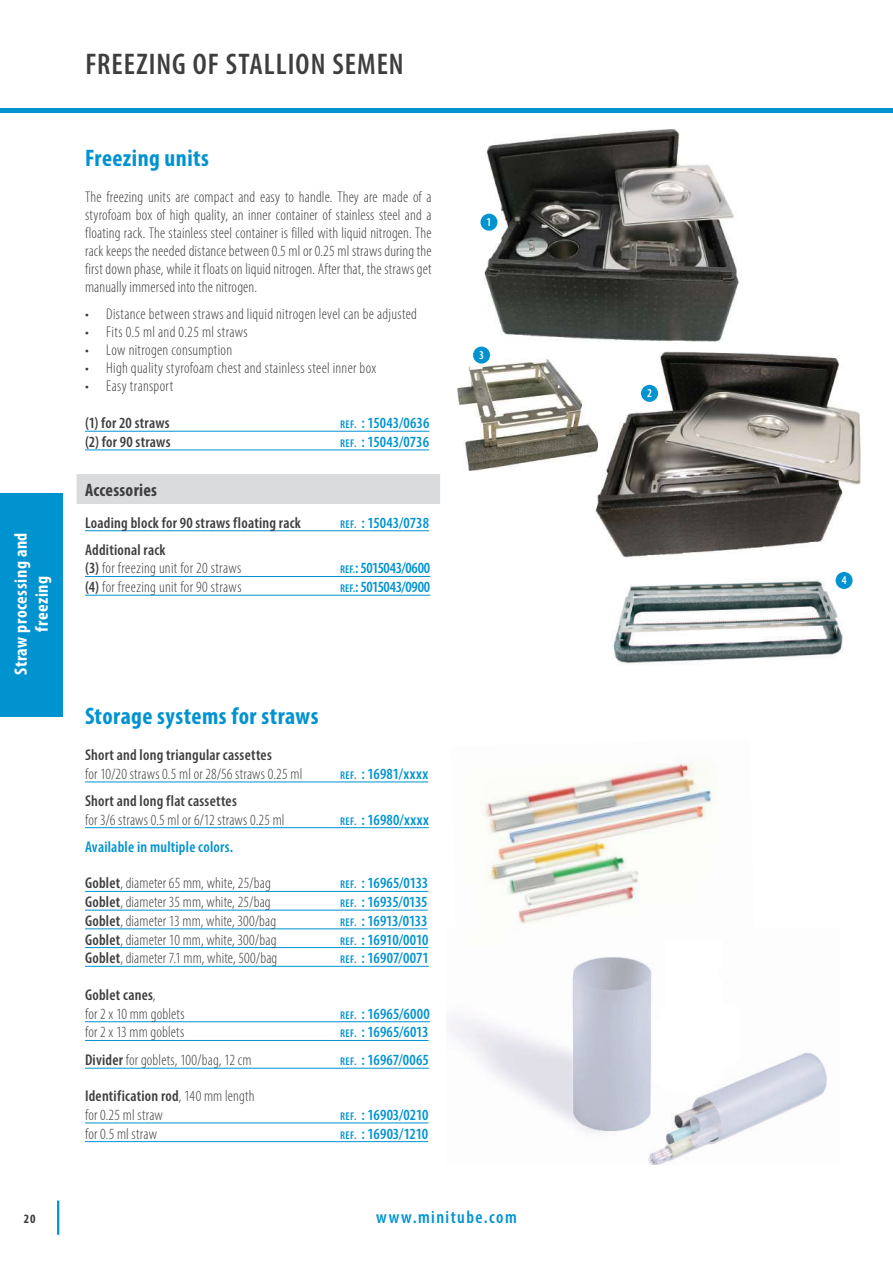
<style>
.page{position:relative;width:893px;height:1263px;background:#fff}
.page>*{position:absolute;margin:0;border:0;box-sizing:border-box;transform-origin:0 0}
.t1{font:600 condensed 30px "Myriad Pro";letter-spacing:.035em;color:#3e3e3f}
.t2{font:700 condensed 24px "Myriad Pro";letter-spacing:.02em;color:#0093d0}
.t3{font:700 condensed 18px/21px "Myriad Pro";letter-spacing:.03em;color:#fff;text-align:center}
.t4{font:600 condensed 18px "Myriad Pro";letter-spacing:.08em;color:#0093d0}
.t5{font:700 condensed 18px "Myriad Pro";letter-spacing:.015em;color:#3e3e3f}
.t6{font:300 condensed 15.6px/18px "Myriad Pro";letter-spacing:.015em;color:#3e3e3f}
.t7{font:600 condensed 15.6px "Myriad Pro";color:#0093d0}
.t8{font:600 condensed 15.6px "Myriad Pro";letter-spacing:.015em;color:#3e3e3f}
.t9{font:600 condensed 15.6px "Myriad Pro";letter-spacing:-.025em;color:#0093d0}
.t10{font:700 condensed 12.75px "Myriad Pro";color:#3e3e3f}
.t11{font:600 condensed 12px "Myriad Pro";color:#fff}
.s1{font-size:11.25px}
.s2{font-weight:600}
</style>
<div class="page">
<hr style="left:57px;top:1200px;width:2px;height:35px;background:#0093d0">
<div style="left:0;top:108px;width:893px;height:5px;background:#0093d0"></div>
<div style="left:0;top:493px;width:62px;height:224px;background:#0093d0"></div>
<hr style="left:85px;top:431px;width:344px;height:1px;background:#0093d0">
<hr style="left:85px;top:450px;width:344px;height:1px;background:#0093d0">
<div style="left:77px;top:474px;width:363px;height:30px;background:#dadbdd"></div>
<hr style="left:85px;top:530px;width:344px;height:1px;background:#0093d0">
<hr style="left:85px;top:576px;width:345px;height:1px;background:#0093d0">
<hr style="left:85px;top:595px;width:345px;height:1px;background:#0093d0">
<hr style="left:85px;top:781px;width:343px;height:1px;background:#0093d0">
<hr style="left:85px;top:827px;width:344px;height:1px;background:#0093d0">
<hr style="left:85px;top:891px;width:343px;height:1px;background:#0093d0">
<hr style="left:85px;top:910px;width:343px;height:1px;background:#0093d0">
<hr style="left:85px;top:928px;width:342px;height:1px;background:#0093d0">
<hr style="left:85px;top:947px;width:343px;height:1px;background:#0093d0">
<hr style="left:85px;top:966px;width:344px;height:1px;background:#0093d0">
<hr style="left:85px;top:1021px;width:345px;height:1px;background:#0093d0">
<hr style="left:85px;top:1040px;width:344px;height:1px;background:#0093d0">
<hr style="left:85px;top:1068px;width:344px;height:1px;background:#0093d0">
<hr style="left:85px;top:1122px;width:343px;height:1px;background:#0093d0">
<hr style="left:85px;top:1141px;width:343px;height:1px;background:#0093d0">
<img style="left:595px;top:351px;width:266px;height:208px">
<img style="left:477px;top:129px;width:262px;height:221px">
<img style="left:458px;top:359px;width:140px;height:112px">
<img style="left:613px;top:578px;width:239px;height:86px">
<div style="left:473px;top:347px;width:17px;height:17px;background:#0093d0;border-radius:50%"></div>
<div style="left:836px;top:572px;width:17px;height:17px;background:#0093d0;border-radius:50%"></div>
<div style="left:641px;top:385px;width:17px;height:17px;background:#0093d0;border-radius:50%"></div>
<div style="left:480px;top:214px;width:17px;height:17px;background:#0093d0;border-radius:50%"></div>
<img style="left:449px;top:957px;width:378px;height:207px">
<img style="left:482px;top:762px;width:235px;height:162px">
<p class="t3" style="left:10px;top:675px;width:144px;rotate:-90deg">Straw processing and freezing</p>
<h1 class="t1" style="left:85px;top:45px;width:320px">FREEZING OF STALLION SEMEN</h1>
<h2 class="t2" style="left:85px;top:143px;width:125px">Freezing units</h2>
<p class="t6" style="left:85px;top:188px;width:348px;text-align:justify">The freezing units are compact and easy to handle. They are made of a styrofoam box of high quality, an inner container of stainless steel and a floating rack. The stainless steel container is filled with liquid nitrogen. The rack keeps the needed distance between 0.5 ml or 0.25 ml straws during the first down phase, while it floats on liquid nitrogen. After that, the straws get manually immersed into the nitrogen.</p>
<p class="t6" style="left:85px;top:305px;width:334px">• Distance between straws and liquid nitrogen level can be adjusted</p>
<p class="t6" style="left:85px;top:323px;width:164px">• Fits 0.5 ml and 0.25 ml straws</p>
<p class="t6" style="left:85px;top:341px;width:149px">• Low nitrogen consumption</p>
<p class="t6" style="left:85px;top:359px;width:293px">• High quality styrofoam chest and stainless steel inner box</p>
<p class="t6" style="left:85px;top:377px;width:90px">• Easy transport</p>
<p class="t8" style="left:85px;top:413px;width:86px">(1) for 20 straws</p>
<p class="t7" style="left:340px;top:413px;width:91px"><span class="s1">REF.</span> : 15043/0636</p>
<p class="t8" style="left:85px;top:432px;width:87px">(2) for 90 straws</p>
<p class="t7" style="left:340px;top:432px;width:90px"><span class="s1">REF.</span> : 15043/0736</p>
<p class="t5" style="left:85px;top:478px;width:74px">Accessories</p>
<p class="t8" style="left:85px;top:513px;width:217px">Loading block for 90 straws floating rack</p>
<p class="t7" style="left:340px;top:513px;width:90px"><span class="s1">REF.</span> : 15043/0738</p>
<p class="t6" style="left:85px;top:540px;width:158px;line-height:18.8px"><span class="s2">Additional rack<br>(3)</span> for freezing unit for 20 straws</p>
<p class="t9" style="left:340px;top:559px;width:92px"><span class="s1">REF.</span>: 5015043/0600</p>
<p class="t6" style="left:85px;top:578px;width:158px"><span class="s2">(4)</span> for freezing unit for 90 straws</p>
<p class="t9" style="left:340px;top:577px;width:92px"><span class="s1">REF.</span>: 5015043/0900</p>
<h2 class="t2" style="left:85px;top:701px;width:235px">Storage systems for straws</h2>
<p class="t8" style="left:85px;top:745px;width:188px">Short and long triangular cassettes</p>
<p class="t6" style="left:85px;top:765px;width:219px">for 10/20 straws 0.5 ml or 28/56 straws 0.25 ml</p>
<p class="t7" style="left:340px;top:764px;width:90px"><span class="s1">REF.</span> : 16981/xxxx</p>
<p class="t8" style="left:85px;top:791px;width:153px">Short and long flat cassettes</p>
<p class="t6" style="left:85px;top:810px;width:201px">for 3/6 straws 0.5 ml or 6/12 straws 0.25 ml</p>
<p class="t7" style="left:340px;top:810px;width:90px"><span class="s1">REF.</span> : 16980/xxxx</p>
<p class="t7" style="left:85px;top:837px;width:150px">Available in multiple colors.</p>
<p class="t6" style="left:85px;top:874px;width:187px"><span class="s2">Goblet</span>, diameter 65 mm, white, 25/bag</p>
<p class="t7" style="left:340px;top:874px;width:90px"><span class="s1">REF.</span> : 16965/0133</p>
<p class="t6" style="left:85px;top:893px;width:187px"><span class="s2">Goblet</span>, diameter 35 mm, white, 25/bag</p>
<p class="t7" style="left:340px;top:892px;width:89px"><span class="s1">REF.</span> : 16935/0135</p>
<p class="t6" style="left:85px;top:912px;width:193px"><span class="s2">Goblet</span>, diameter 13 mm, white, 300/bag</p>
<p class="t7" style="left:340px;top:911px;width:89px"><span class="s1">REF.</span> : 16913/0133</p>
<p class="t6" style="left:85px;top:930px;width:193px"><span class="s2">Goblet</span>, diameter 10 mm, white, 300/bag</p>
<p class="t7" style="left:340px;top:930px;width:90px"><span class="s1">REF.</span> : 16910/0010</p>
<p class="t6" style="left:85px;top:949px;width:194px"><span class="s2">Goblet</span>, diameter 7.1 mm, white, 500/bag</p>
<p class="t7" style="left:340px;top:948px;width:90px"><span class="s1">REF.</span> : 16907/0071</p>
<p class="t6" style="left:85px;top:985px;width:101px;line-height:18.8px"><span class="s2">Goblet canes</span>,<br>for 2 x 10 mm goblets</p>
<p class="t7" style="left:340px;top:1004px;width:91px"><span class="s1">REF.</span> : 16965/6000</p>
<p class="t6" style="left:85px;top:1023px;width:101px">for 2 x 13 mm goblets</p>
<p class="t7" style="left:340px;top:1023px;width:90px"><span class="s1">REF.</span> : 16965/6013</p>
<p class="t6" style="left:85px;top:1051px;width:168px"><span class="s2">Divider</span> for goblets, 100/bag, 12 cm</p>
<p class="t7" style="left:340px;top:1050px;width:90px"><span class="s1">REF.</span> : 16967/0065</p>
<p class="t6" style="left:85px;top:1086px;width:171px;line-height:18.8px"><span class="s2">Identification rod</span>, 140 mm length for 0.25 ml straw</p>
<p class="t7" style="left:340px;top:1105px;width:90px"><span class="s1">REF.</span> : 16903/0210</p>
<p class="t6" style="left:85px;top:1124px;width:73px">for 0.5 ml straw</p>
<p class="t7" style="left:340px;top:1124px;width:90px"><span class="s1">REF.</span> : 16903/1210</p>
<p class="t11" style="left:487px;top:215px;width:6px">1</p>
<p class="t11" style="left:479px;top:347px;width:6px">3</p>
<p class="t10" style="left:24px;top:1211px;width:13px">20</p>
<p class="t4" style="left:376px;top:1206px;width:142px">www.minitube.com</p>
<p class="t11" style="left:647px;top:386px;width:6px">2</p>
<p class="t11" style="left:842px;top:573px;width:6px">4</p>
</div>
